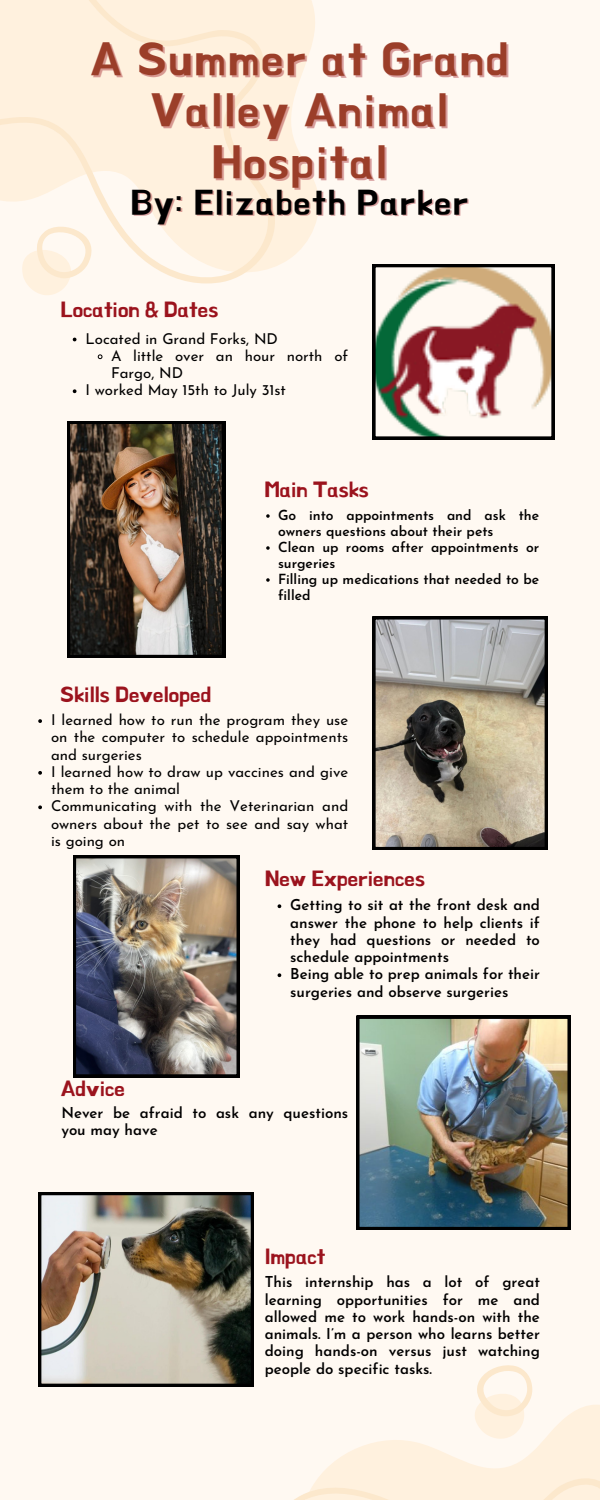
<style>
.page{position:relative;width:600px;height:1500px;background:#fff9f2}
.page>*{position:absolute;margin:0;border:0;box-sizing:border-box;transform-origin:0 0}
.t1{font:45.3px "BMHANNA";letter-spacing:.045em;color:#9b3e29}
.t2{font:34.3px "BMHANNA";letter-spacing:.045em;color:#000}
.t3{font:21.3px "BMHANNA";color:#9b131d}
.t4{font:600 15px/17.2px "Josefin Sans";color:#000;text-align:justify}
.t5{font:15px/17.2px "Josefin Sans";color:#000}
.t6{font:600 13.9px/16px "Josefin Sans";color:#000}
</style>
<div class="page">
<svg style="left:27px;top:0;width:292px;height:295px"></svg>
<svg style="left:0;top:0;width:281px;height:283px;fill:#fff1de"></svg>
<svg style="left:294px;top:1365px;width:306px;height:135px"></svg>
<svg style="left:373px;top:264px;width:181px;height:175px"></svg>
<img style="left:67px;top:421px;width:158px;height:237px">
<svg style="left:373px;top:617px;width:174px;height:233px;background:#9f9789"></svg>
<img style="left:73px;top:855px;width:167px;height:222px">
<img style="left:357px;top:1016px;width:213px;height:214px">
<img style="left:38px;top:1192px;width:216px;height:195px">
<svg style="left:278px;top:904px;width:3px;height:4px"></svg>
<svg style="left:278px;top:973px;width:3px;height:4px"></svg>
<svg style="left:97px;top:354px;width:6px;height:6px"></svg>
<svg style="left:73px;top:389px;width:3px;height:4px"></svg>
<svg style="left:266px;top:514px;width:4px;height:4px"></svg>
<svg style="left:266px;top:546px;width:4px;height:4px"></svg>
<svg style="left:266px;top:578px;width:4px;height:4px"></svg>
<svg style="left:38px;top:719px;width:4px;height:4px"></svg>
<svg style="left:38px;top:771px;width:4px;height:4px"></svg>
<svg style="left:38px;top:805px;width:4px;height:4px"></svg>
<p class="t1" style="left:91px;top:36px;width:419px">A Summer at Grand</p>
<p class="t1" style="left:151px;top:88px;width:298px">Valley Animal</p>
<h3 class="t1" style="left:212px;top:140px;width:176px">Hospital</h3>
<p class="t2" style="left:131px;top:186px;width:339px">By: Elizabeth Parker</p>
<p class="t3" style="left:61px;top:298px;width:159px">Location &amp; Dates</p>
<p class="t5" style="left:86px;top:331px;width:194px">Located in Grand Forks, ND</p>
<p class="t5" style="left:111px;top:349px;width:239px">A little over an hour north of<br>Fargo, ND</p>
<h3 class="t5" style="left:86px;top:383px;width:202px">I worked May 15th to July 31st</h3>
<h4 class="t3" style="left:265px;top:479px;width:106px">Main Tasks</h4>
<p class="t3" style="left:61px;top:684px;width:152px">Skills Developed</p>
<p class="t6" style="left:278px;top:508px;width:263px">Go into appointments and ask the owners questions about their pets</p>
<p class="t6" style="left:278px;top:540px;width:263px">Clean up rooms after appointments or surgeries</p>
<h3 class="t6" style="left:278px;top:572px;width:263px">Filling up medications that needed to be filled</h3>
<p class="t5" style="left:51px;top:713px;width:299px;text-align:justify">I learned how to run the program they use on the computer to schedule appointments and surgeries</p>
<h3 class="t5" style="left:51px;top:765px;width:299px">I learned how to draw up vaccines and give them to the animal</h3>
<h4 class="t5" style="left:51px;top:799px;width:299px;text-align:justify">Communicating with the Veterinarian and owners about the pet to see and say what is going on</h4>
<p class="t3" style="left:265px;top:868px;width:161px">New Experiences</p>
<p class="t3" style="left:61px;top:1078px;width:66px">Advice</p>
<h3 class="t4" style="left:290px;top:898px;width:251px">Getting to sit at the front desk and answer the phone to help clients if they had questions or needed to schedule appointments</h3>
<p class="t4" style="left:290px;top:967px;width:251px">Being able to prep animals for their surgeries and observe surgeries</p>
<p class="t4" style="left:61px;top:1105px;width:288px">Never be afraid to ask any questions you may have</p>
<p class="t3" style="left:265px;top:1246px;width:62px">Impact</p>
<p class="t4" style="left:265px;top:1275px;width:277px">This internship has a lot of great learning opportunities for me and allowed me to work hands-on with the animals. I’m a person who learns better doing hands-on versus just watching people do specific tasks.</p>
</div>
